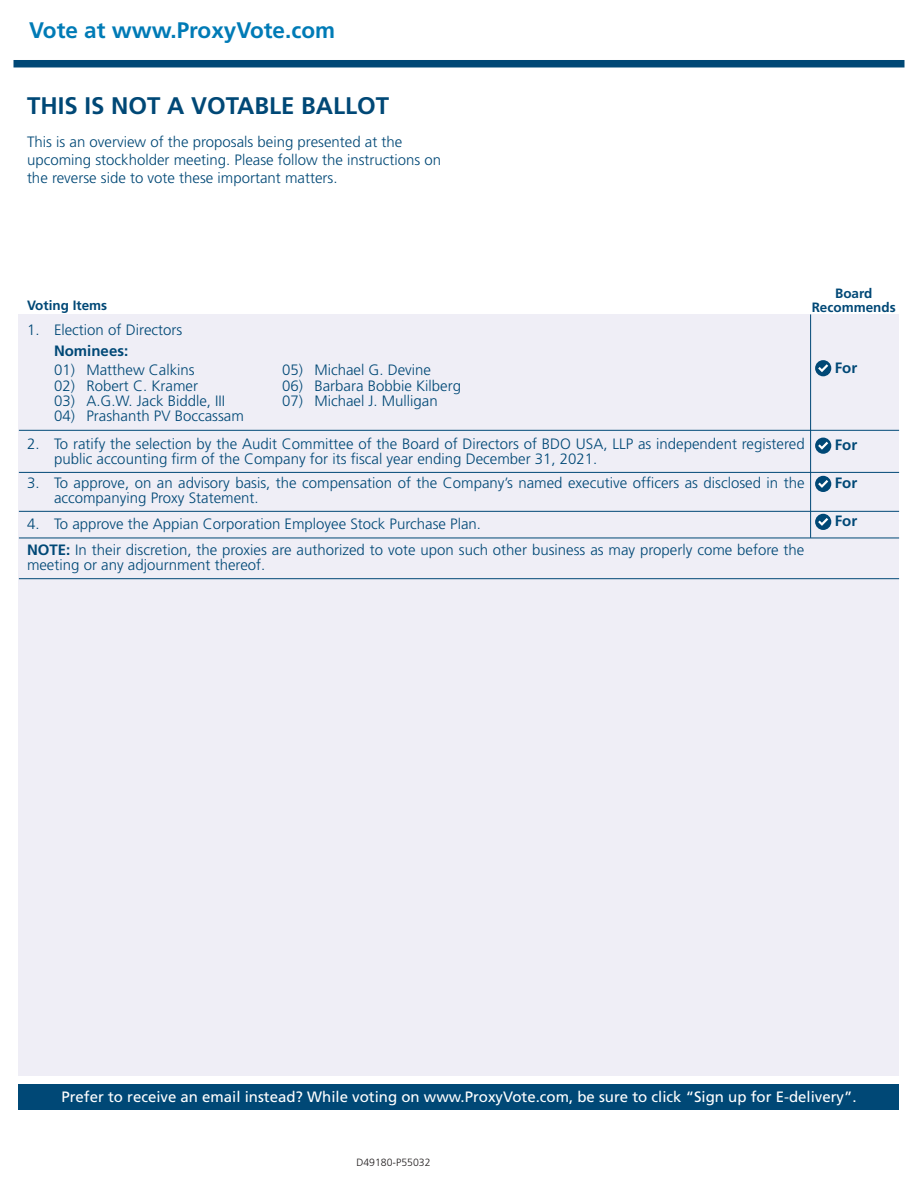
<style>
.page{position:relative;width:918px;height:1188px;background:#fff}
.page>*{position:absolute;margin:0;border:0;box-sizing:border-box;transform-origin:0 0}
.t1{font:700 24px "Frutiger";color:#004876}
.t2{font:700 22.5px "Frutiger";color:#007bb6}
.t3{font:300 15px/15.3px "Frutiger";color:#004876}
.t4{font:15px "Frutiger";color:#fff}
.Arial_7{font:700 15px "Frutiger";color:#004876}
.t5{font:700 13.5px/13.8px "Frutiger";color:#004876;text-align:center}
.t6{font:300 10.5px "Frutiger";color:#231f20}
.s1{font-weight:700}
</style>
<div class="page">
<div style="left:14px;top:60px;width:890px;height:7px;background:#004876"></div>
<div style="left:19px;top:1084px;width:880px;height:26px;background:#004876"></div>
<div style="left:19px;top:314px;width:880px;height:762px;background:#efeef6"></div>
<hr style="left:19px;top:472px;width:880px;height:1px;background:#004876">
<hr style="left:19px;top:511px;width:880px;height:1px;background:#004876">
<hr style="left:19px;top:538px;width:880px;height:1px;background:#004876">
<hr style="left:19px;top:578px;width:880px;height:1px;background:#004876">
<hr style="left:810px;top:314px;width:1px;height:224px;background:#004876">
<div style="left:815px;top:360px;width:16px;height:16px;background:#004876;border-radius:50%"></div>
<svg style="left:818px;top:364px;width:10px;height:8px"></svg>
<div style="left:815px;top:514px;width:16px;height:16px;background:#004876;border-radius:50%"></div>
<svg style="left:818px;top:518px;width:10px;height:8px"></svg>
<div style="left:815px;top:438px;width:16px;height:16px;background:#004876;border-radius:50%"></div>
<svg style="left:818px;top:442px;width:10px;height:8px"></svg>
<div style="left:815px;top:476px;width:16px;height:16px;background:#004876;border-radius:50%"></div>
<svg style="left:818px;top:480px;width:10px;height:8px"></svg>
<hr style="left:19px;top:430px;width:880px;height:1px;background:#004876">
<p class="t2" style="left:29px;top:17px;width:307px">Vote at www.ProxyVote.com</p>
<p class="t1" style="left:27px;top:91px;width:364px">THIS IS NOT A VOTABLE BALLOT</p>
<p class="t3" style="left:27px;top:133px;width:416px;line-height:18px">This is an overview of the proposals being presented at the upcoming stockholder meeting. Please follow the instructions on the reverse side to vote these important matters.</p>
<p class="t5" style="left:27px;top:298px;width:82px">Voting Items</p>
<p class="t3" style="left:27px;top:323px;width:157px">1. Election of Directors</p>
<p class="Arial_7" style="left:54px;top:341px;width:76px">Nominees:</p>
<p class="t3" style="left:54px;top:363px;width:142px">01) Matthew Calkins</p>
<p class="t3" style="left:54px;top:378px;width:145px">02) Robert C. Kramer</p>
<p class="t3" style="left:54px;top:393px;width:173px">03) A.G.W. Jack Biddle, III</p>
<p class="t3" style="left:54px;top:409px;width:191px">04) Prashanth PV Boccassam</p>
<p class="t3" style="left:282px;top:363px;width:150px">05) Michael G. Devine</p>
<p class="t3" style="left:282px;top:378px;width:180px">06) Barbara Bobbie Kilberg</p>
<p class="t3" style="left:282px;top:393px;width:157px">07) Michael J. Mulligan</p>
<p class="t3" style="left:54px;top:436px;width:752px;text-indent:-27px">2. To ratify the selection by the Audit Committee of the Board of Directors of BDO USA, LLP as independent registered public accounting firm of the Company for its fiscal year ending December 31, 2021.</p>
<p class="t3" style="left:54px;top:475px;width:752px;text-indent:-27px">3. To approve, on an advisory basis, the compensation of the Company’s named executive officers as disclosed in the accompanying Proxy Statement.</p>
<p class="t3" style="left:27px;top:517px;width:456px">4. To approve the Appian Corporation Employee Stock Purchase Plan.</p>
<p class="t3" style="left:27px;top:542px;width:779px"><span class="s1">NOTE:</span> In their discretion, the proxies are authorized to vote upon such other business as may properly come before the meeting or any adjournment thereof.</p>
<p class="t5" style="left:812px;top:286px;width:85px">Board<br>Recommends</p>
<p class="Arial_7" style="left:835px;top:359px;width:24px">For</p>
<p class="Arial_7" style="left:835px;top:436px;width:24px">For</p>
<p class="Arial_7" style="left:835px;top:474px;width:24px">For</p>
<p class="Arial_7" style="left:835px;top:512px;width:24px">For</p>
<p class="t4" style="left:61px;top:1088px;width:797px">Prefer to receive an email instead? While voting on www.ProxyVote.com, be sure to click “Sign up for E-delivery”.</p>
<p class="t6" style="left:356px;top:1157px;width:76px">D49180-P55032</p>
</div>
